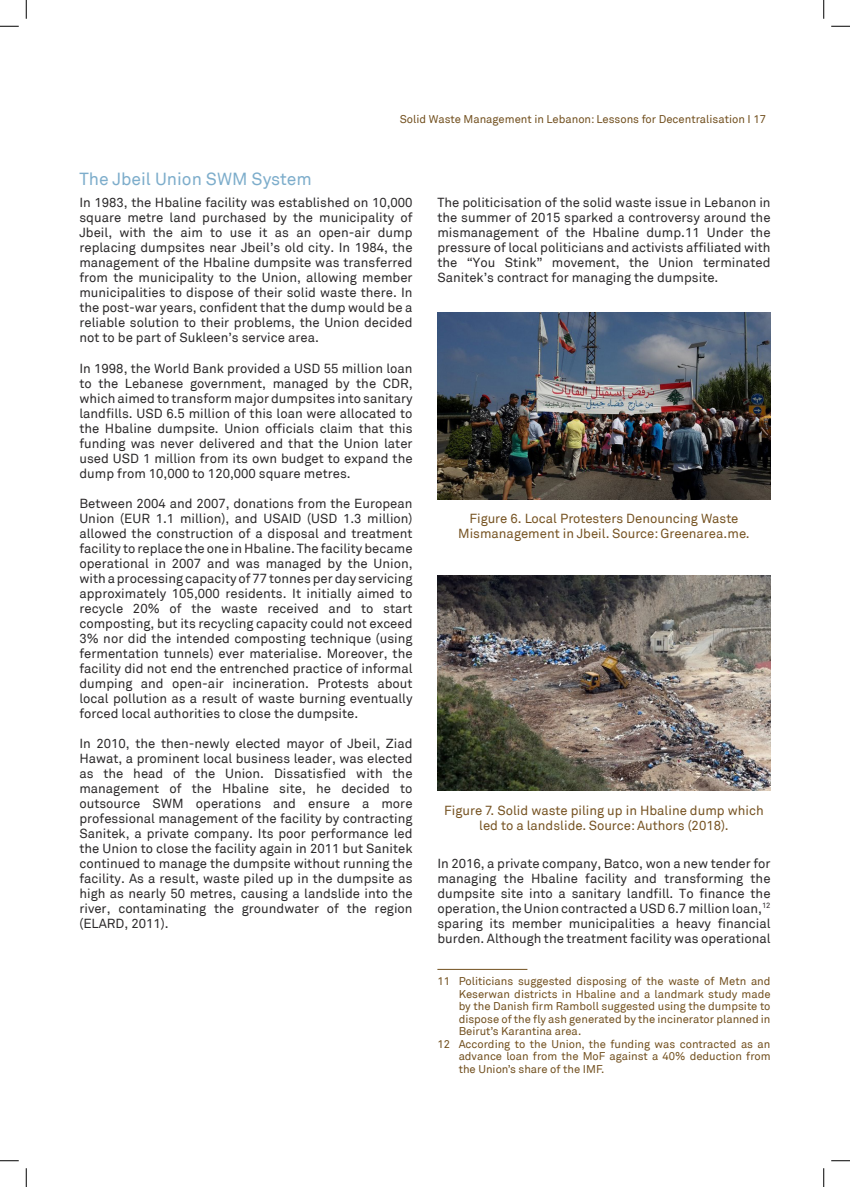
<style>
.page{position:relative;width:850px;height:1187px;background:#fff}
.page>*{position:absolute;margin:0;border:0;box-sizing:border-box;transform-origin:0 0}
.header_2_english{font:17.5px "Akkurat";color:#7dadcb}
.text{font:13.12px/15px "Akkurat";color:#2b292a;text-align:justify}
.t1{font:13.12px/15px "Akkurat";color:#765322;text-align:center}
.footnote_english{font:11.25px/12.5px "Akkurat";color:#72501f;text-align:justify}
</style>
<div class="page">
<img style="left:437px;top:312px;width:333px;height:188px">
<img style="left:437px;top:575px;width:333px;height:215px">
<hr style="left:437px;top:969px;width:90px;height:1px;background:#72501f">
<svg style="left:0;top:25px;width:19px;height:2px"></svg>
<svg style="left:831px;top:25px;width:19px;height:2px"></svg>
<svg style="left:0;top:1160px;width:19px;height:1px"></svg>
<svg style="left:831px;top:1160px;width:19px;height:1px"></svg>
<svg style="left:25px;top:0;width:2px;height:19px"></svg>
<svg style="left:25px;top:1168px;width:2px;height:18px"></svg>
<svg style="left:823px;top:0;width:1px;height:19px"></svg>
<svg style="left:823px;top:1168px;width:1px;height:18px"></svg>
<p class="footnote_english" style="left:400px;top:113px;width:368px">Solid Waste Management in Lebanon: Lessons for Decentralisation I 17</p>
<p class="header_2_english" style="left:79px;top:168px;width:234px">The Jbeil Union SWM System</p>
<p class="text" style="left:79px;top:196px;width:335px">In 1983, the Hbaline facility was established on 10,000 square metre land purchased by the municipality of Jbeil, with the aim to use it as an open-air dump replacing dumpsites near Jbeil’s old city. In 1984, the management of the Hbaline dumpsite was transferred from the municipality to the Union, allowing member municipalities to dispose of their solid waste there. In the post-war years, confident that the dump would be a reliable solution to their problems, the Union decided not to be part of Sukleen’s service area.</p>
<p class="text" style="left:79px;top:361px;width:335px">In 1998, the World Bank provided a USD 55 million loan to the Lebanese government, managed by the CDR, which aimed to transform major dumpsites into sanitary landfills. USD 6.5 million of this loan were allocated to the Hbaline dumpsite. Union officials claim that this funding was never delivered and that the Union later used USD 1 million from its own budget to expand the dump from 10,000 to 120,000 square metres.</p>
<p class="text" style="left:79px;top:496px;width:335px">Between 2004 and 2007, donations from the European Union (EUR 1.1 million), and USAID (USD 1.3 million) allowed the construction of a disposal and treatment facility to replace the one in Hbaline. The facility became operational in 2007 and was managed by the Union, with a processing capacity of 77 tonnes per day servicing approximately 105,000 residents. It initially aimed to recycle 20% of the waste received and to start composting, but its recycling capacity could not exceed 3% nor did the intended composting technique (using fermentation tunnels) ever materialise. Moreover, the facility did not end the entrenched practice of informal dumping and open-air incineration. Protests about local pollution as a result of waste burning eventually forced local authorities to close the dumpsite.</p>
<p class="text" style="left:79px;top:736px;width:335px">In 2010, the then-newly elected mayor of Jbeil, Ziad Hawat, a prominent local business leader, was elected as the head of the Union. Dissatisfied with the management of the Hbaline site, he decided to outsource SWM operations and ensure a more professional management of the facility by contracting Sanitek, a private company. Its poor performance led the Union to close the facility again in 2011 but Sanitek continued to manage the dumpsite without running the facility. As a result, waste piled up in the dumpsite as high as nearly 50 metres, causing a landslide into the river, contaminating the groundwater of the region (ELARD, 2011).</p>
<p class="text" style="left:437px;top:196px;width:335px">The politicisation of the solid waste issue in Lebanon in the summer of 2015 sparked a controversy around the mismanagement of the Hbaline dump.11 Under the pressure of local politicians and activists affiliated with the “You Stink” movement, the Union terminated Sanitek’s contract for managing the dumpsite.</p>
<p class="t1" style="left:458px;top:511px;width:293px">Figure 6. Local Protesters Denouncing Waste<br>Mismanagement in Jbeil. Source: Greenarea.me.</p>
<p class="t1" style="left:444px;top:803px;width:321px">Figure 7. Solid waste piling up in Hbaline dump which led to a landslide. Source: Authors (2018).</p>
<p class="text" style="left:437px;top:856px;width:335px">In 2016, a private company, Batco, won a new tender for managing the Hbaline facility and transforming the dumpsite site into a sanitary landfill. To finance the operation, the Union contracted a USD 6.7 million loan,<sup>12 </sup>sparing its member municipalities a heavy financial burden. Although the treatment facility was operational</p>
<p class="footnote_english" style="left:459px;top:975px;width:313px;text-indent:-21px">11 Politicians suggested disposing of the waste of Metn and Keserwan districts in Hbaline and a landmark study made by the Danish firm Ramboll suggested using the dumpsite to dispose of the fly ash generated by the incinerator planned in Beirut’s Karantina area.</p>
<p class="footnote_english" style="left:459px;top:1038px;width:313px;text-indent:-21px">12 According to the Union, the funding was contracted as an advance loan from the MoF against a 40% deduction from the Union’s share of the IMF.</p>
</div>
